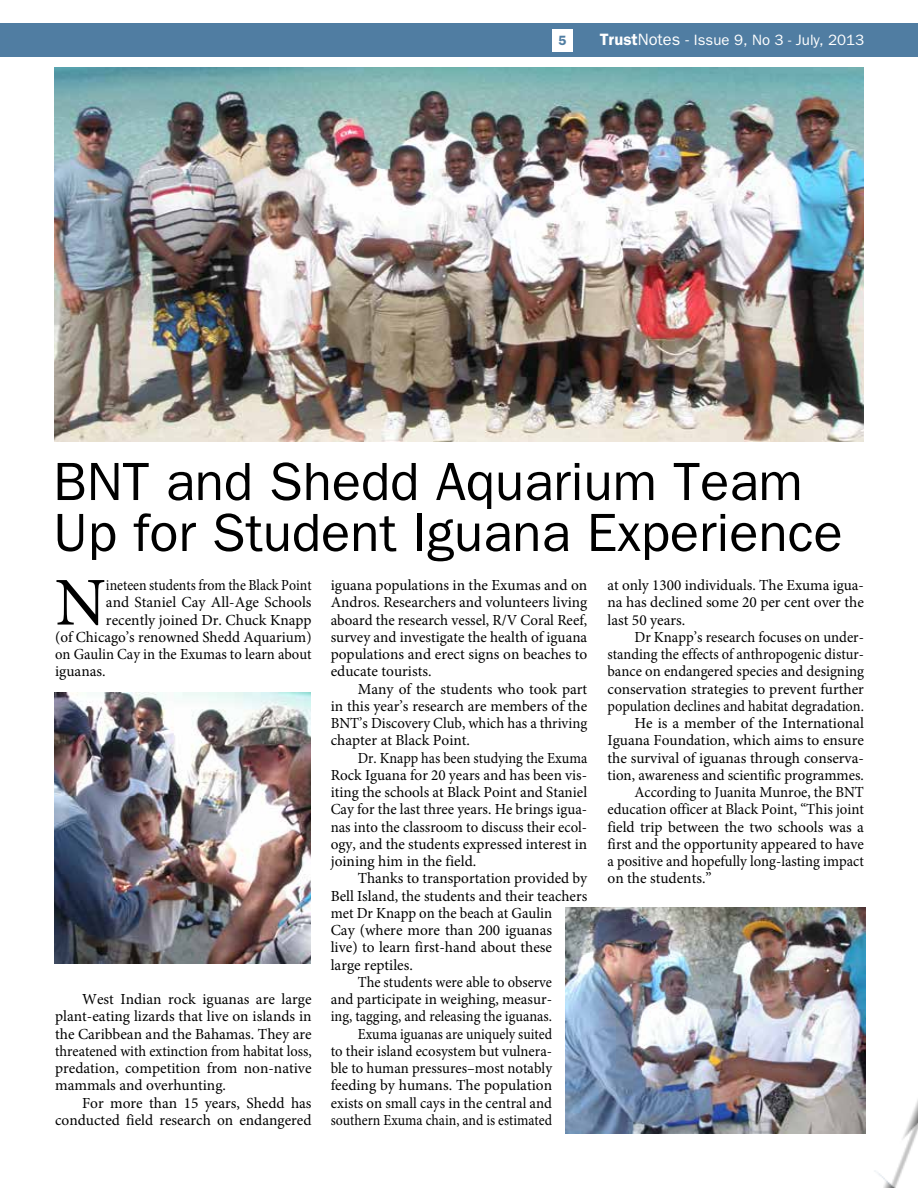
<style>
.page{position:relative;width:918px;height:1188px;background:#fff}
.page>*{position:absolute;margin:0;border:0;box-sizing:border-box;transform-origin:0 0}
.t1{font:68.4px "Minion Pro";color:#000}
.t2{font:54px/51px "Franklin Gothic";color:#000}
.t3{font:15.3px/17.2px "Minion Pro";color:#000;text-align:justify}
.t4{font:15.3px/17.2px "Minion Pro";color:#000;text-align:justify;scale:.92 1}
.t5{font:15.3px "Minion Pro";color:#000;scale:.96 1}
.t6{font:15.3px "Minion Pro";color:#000;scale:.95 1}
.t7{font:15.3px "Minion Pro";color:#000;scale:.93 1}
.t8{font:15.3px "Minion Pro";color:#000;scale:.94 1}
.t9{font:15.3px "Minion Pro";color:#000;scale:.9 1}
.t10{font:15.3px "Minion Pro";color:#000;scale:.91 1}
.t11{font:15px "Franklin Gothic";color:#fff}
.t12{font:600 13.5px "Franklin Gothic";color:#507da2}
.s1{font-weight:600;font-size:16.5px}
.s2{font-size:16.5px}
</style>
<div class="page">
<div style="left:0;top:23px;width:918px;height:34px;background:#507da2"></div>
<div style="left:552px;top:29px;width:20px;height:22px;background:#fff"></div>
<img style="left:874px;top:1099px;width:44px;height:89px">
<img style="left:54px;top:693px;width:256px;height:271px">
<img style="left:566px;top:907px;width:299px;height:227px">
<img style="left:54px;top:68px;width:809px;height:373px">
<p class="t12" style="left:558px;top:33px;width:10px">5</p>
<p class="t11" style="left:600px;top:32px;width:266px"><span class="s1">Trust</span><span class="s2">Notes -</span> Issue 9, No 3 - July, 2013</p>
<h2 class="t2" style="left:53px;top:455px;width:791px">BNT and Shedd Aquarium Team<br>Up for Student Iguana Experience</h2>
<h1 class="t1" style="left:55px;top:557px;width:52px">N</h1>
<p class="t9" style="left:106px;top:575px;width:230px">ineteen students from the Black Point</p>
<p class="t3" style="left:608px;top:577px;width:258px">at only 1300 individuals. The Exuma igua&shy;na has declined some 20 per cent over the last 50 years.</p>
<p class="t5" style="left:634px;top:627px;width:241px">Dr Knapp’s research focuses on under-</p>
<p class="t8" style="left:608px;top:644px;width:274px">standing the effects of anthropogenic distur-</p>
<p class="t5" style="left:608px;top:661px;width:269px">bance on endangered species and designing</p>
<p class="t3" style="left:608px;top:680px;width:258px">conservation strategies to prevent further</p>
<p class="t7" style="left:608px;top:696px;width:277px">population declines and habitat degradation.</p>
<p class="t3" style="left:634px;top:715px;width:231px">He is a member of the International</p>
<p class="t3" style="left:608px;top:732px;width:258px">Iguana Foundation, which aims to ensure</p>
<p class="t3" style="left:608px;top:749px;width:258px">the survival of iguanas through conserva-</p>
<p class="t3" style="left:608px;top:766px;width:258px">tion, awareness and scientific programmes.</p>
<p class="t6" style="left:634px;top:782px;width:243px">According to Juanita Munroe, the BNT</p>
<p class="t5" style="left:608px;top:799px;width:269px">education officer at Black Point, “This joint</p>
<p class="t3" style="left:608px;top:818px;width:258px">field trip between the two schools was a</p>
<p class="t3" style="left:608px;top:835px;width:258px">first and the opportunity appeared to have</p>
<p class="t6" style="left:608px;top:851px;width:271px">a positive and hopefully long-lasting impact</p>
<p class="t3" style="left:608px;top:870px;width:106px">on the students.”</p>
<p class="t3" style="left:331px;top:577px;width:258px">iguana populations in the Exumas and on Andros. Researchers and volunteers living aboard the research vessel, R/V Coral Reef, survey and investigate the health of iguana populations and erect signs on beaches to educate tourists.</p>
<p class="t3" style="left:331px;top:680px;width:258px;text-indent:27px">Many of the students who took part in this year’s research are members of the BNT’s Discovery Club, which has a thriving chapter at Black Point.</p>
<p class="t4" style="left:331px;top:749px;width:280px;text-indent:27px">Dr. Knapp has been studying the Exuma Rock Iguana for 20 years and has been vis&shy;iting the schools at Black Point and Staniel Cay for the last three years. He brings igua&shy;nas into the classroom to discuss their ecol&shy;ogy, and the students expressed interest in joining him in the field.</p>
<p class="t3" style="left:358px;top:870px;width:231px">Thanks to transportation provided by</p>
<p class="t3" style="left:331px;top:887px;width:258px">Bell Island, the students and their teachers</p>
<p class="t5" style="left:331px;top:903px;width:232px">met Dr Knapp on the beach at Gaulin</p>
<p class="t3" style="left:331px;top:922px;width:223px">Cay (where more than 200 iguanas</p>
<p class="t3" style="left:331px;top:939px;width:223px">live) to learn first-hand about these</p>
<p class="t3" style="left:331px;top:956px;width:84px">large reptiles.</p>
<p class="t8" style="left:358px;top:972px;width:208px">The students were able to observe</p>
<p class="t3" style="left:331px;top:991px;width:223px">and participate in weighing, measur-</p>
<p class="t7" style="left:331px;top:1006px;width:240px">ing, tagging, and releasing the iguanas.</p>
<p class="t10" style="left:358px;top:1023px;width:215px">Exuma iguanas are uniquely suited</p>
<p class="t5" style="left:331px;top:1041px;width:232px">to their island ecosystem but vulnera-</p>
<p class="t5" style="left:331px;top:1058px;width:232px">ble to human pressures–most notably</p>
<p class="t3" style="left:331px;top:1077px;width:223px">feeding by humans. The population</p>
<p class="t5" style="left:331px;top:1092px;width:232px">exists on small cays in the central and</p>
<p class="t9" style="left:331px;top:1110px;width:247px">southern Exuma chain, and is estimated</p>
<p class="t3" style="left:106px;top:594px;width:207px">and Staniel Cay All-Age Schools</p>
<p class="t3" style="left:106px;top:611px;width:207px">recently joined Dr. Chuck Knapp</p>
<p class="t3" style="left:55px;top:628px;width:258px">(of Chicago’s renowned Shedd Aquarium)</p>
<p class="t6" style="left:55px;top:644px;width:271px">on Gaulin Cay in the Exumas to learn about</p>
<p class="t3" style="left:55px;top:663px;width:52px">iguanas.</p>
<p class="t3" style="left:55px;top:991px;width:258px;text-indent:27px">West Indian rock iguanas are large plant-eating lizards that live on islands in the Caribbean and the Bahamas. They are threatened with extinction from habitat loss, predation, competition from non-native mammals and overhunting.</p>
<p class="t3" style="left:55px;top:1094px;width:258px;text-align:right">For more than 15 years, Shedd has conducted field research on endangered</p>
</div>
